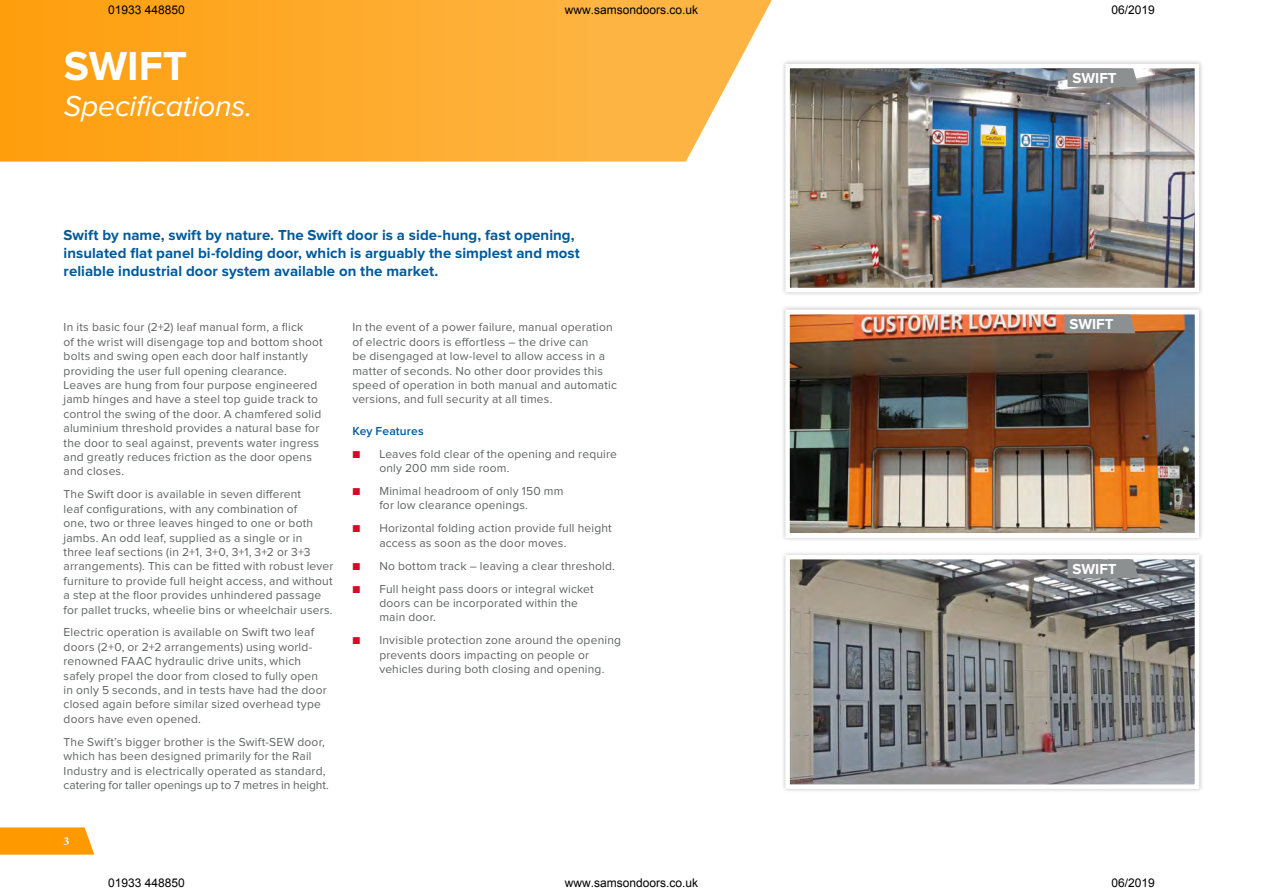
<style>
.page{position:relative;width:1263px;height:893px;background:#fff}
.page>*{position:absolute;margin:0;border:0;box-sizing:border-box;transform-origin:0 0}
.t1{font:700 42px "Proxima Nova";color:#fff}
.t2{font:italic 30px "Proxima Nova";letter-spacing:-.005em;color:#fff}
.t3{font:700 15px/18px "Proxima Nova";letter-spacing:.005em;color:#005a9b}
.t4{font:700 15px "Proxima Nova";color:#fff}
.t5{font:12px/14.4px "Proxima Nova";letter-spacing:.015em;color:#606262}
.t6{font:12px "Arial";color:#000}
.t7{font:600 12px "Proxima Nova";letter-spacing:.015em;color:#005a9b}
.t8{font:700 12px "Minion Pro";color:#fff}
.s1{color:#d70926}
</style>
<div class="page">
<svg style="left:0;top:827px;width:94px;height:28px;background:#fea013"></svg>
<svg style="left:0;top:0;width:772px;height:162px;background:#feaf38"></svg>
<div style="left:780px;top:305px;width:424px;height:238px;background:#000;opacity:.25"></div>
<img style="left:791px;top:316px;width:402px;height:216px">
<div style="left:785px;top:310px;width:414px;height:228px;border:5px solid #fff"></div>
<div style="left:781px;top:550px;width:422px;height:243px;background:#000;opacity:.25"></div>
<img style="left:790px;top:560px;width:404px;height:224px">
<div style="left:785px;top:555px;width:414px;height:234px;border:4px solid #fff"></div>
<div style="left:781px;top:59px;width:422px;height:238px;background:#000;opacity:.25"></div>
<img style="left:790px;top:69px;width:404px;height:218px">
<div style="left:785px;top:64px;width:414px;height:228px;border:4px solid #fff"></div>
<svg style="left:1067px;top:68px;width:71px;height:19px"></svg>
<svg style="left:1067px;top:559px;width:71px;height:19px"></svg>
<svg style="left:1064px;top:315px;width:71px;height:18px"></svg>
<p class="t6" style="left:108px;top:2px;width:78px">01933 448850</p>
<p class="t6" style="left:565px;top:2px;width:135px">www.samsondoors.co.uk</p>
<p class="t6" style="left:1111px;top:2px;width:45px">06/2019</p>
<h1 class="t1" style="left:64px;top:47px;width:125px">SWIFT</h1>
<h2 class="t2" style="left:64px;top:92px;width:190px">Specifications.</h2>
<p class="t3" style="left:64px;top:227px;width:518px">Swift by name, swift by nature. The Swift door is a side-hung, fast opening, insulated flat panel bi-folding door, which is arguably the simplest and most reliable industrial door system available on the market.</p>
<p class="t5" style="left:64px;top:321px;width:261px">In its basic four (2+2) leaf manual form, a flick<br>of the wrist will disengage top and bottom shoot bolts and swing open each door half instantly providing the user full opening clearance.<br>Leaves are hung from four purpose engineered jamb hinges and have a steel top guide track to control the swing of the door. A chamfered solid aluminium threshold provides a natural base for the door to seal against, prevents water ingress and greatly reduces friction as the door opens and closes.</p>
<p class="t5" style="left:64px;top:488px;width:271px">The Swift door is available in seven different<br>leaf configurations, with any combination of<br>one, two or three leaves hinged to one or both jambs. An odd leaf, supplied as a single or in three leaf sections (in 2+1, 3+0, 3+1, 3+2 or 3+3 arrangements). This can be fitted with robust lever furniture to provide full height access, and without a step at the floor provides unhindered passage for pallet trucks, wheelie bins or wheelchair users.</p>
<p class="t5" style="left:64px;top:626px;width:265px">Electric operation is available on Swift two leaf doors (2+0, or 2+2 arrangements) using world&shy;renowned FAAC hydraulic drive units, which safely propel the door from closed to fully open in only 5 seconds, and in tests have had the door closed again before similar sized overhead type doors have even opened.</p>
<p class="t5" style="left:64px;top:735px;width:267px">The Swift’s bigger brother is the Swift-SEW door, which has been designed primarily for the Rail Industry and is electrically operated as standard, catering for taller openings up to 7 metres in height.</p>
<p class="t8" style="left:64px;top:832px;width:7px">3</p>
<p class="t5" style="left:352px;top:321px;width:266px">In the event of a power failure, manual operation of electric doors is effortless – the drive can<br>be disengaged at low-level to allow access in a matter of seconds. No other door provides this speed of operation in both manual and automatic versions, and full security at all times.</p>
<p class="t7" style="left:352px;top:425px;width:73px">Key Features</p>
<p class="t5" style="left:379px;top:447px;width:239px;text-indent:-27px"><span class="s1">■</span> Leaves fold clear of the opening and require only 200 mm side room.</p>
<p class="t5" style="left:379px;top:484px;width:185px;text-indent:-27px"><span class="s1">■</span> Minimal headroom of only 150 mm for low clearance openings.</p>
<p class="t5" style="left:379px;top:522px;width:234px;text-indent:-27px"><span class="s1">■</span> Horizontal folding action provide full height access as soon as the door moves.</p>
<p class="t5" style="left:352px;top:559px;width:264px"><span class="s1">■</span> No bottom track – leaving a clear threshold.</p>
<p class="t5" style="left:379px;top:582px;width:216px;text-indent:-27px"><span class="s1">■</span> Full height pass doors or integral wicket doors can be incorporated within the main door.</p>
<p class="t5" style="left:379px;top:634px;width:243px;text-indent:-27px"><span class="s1">■</span> Invisible protection zone around the opening prevents doors impacting on people or vehicles during both closing and opening.</p>
<p class="t4" style="left:1072px;top:71px;width:46px">SWIFT</p>
<p class="t4" style="left:1069px;top:317px;width:46px">SWIFT</p>
<p class="t4" style="left:1072px;top:562px;width:46px">SWIFT</p>
<p class="t6" style="left:108px;top:875px;width:78px">01933 448850</p>
<p class="t6" style="left:565px;top:875px;width:135px">www.samsondoors.co.uk</p>
<p class="t6" style="left:1111px;top:875px;width:45px">06/2019</p>
</div>
